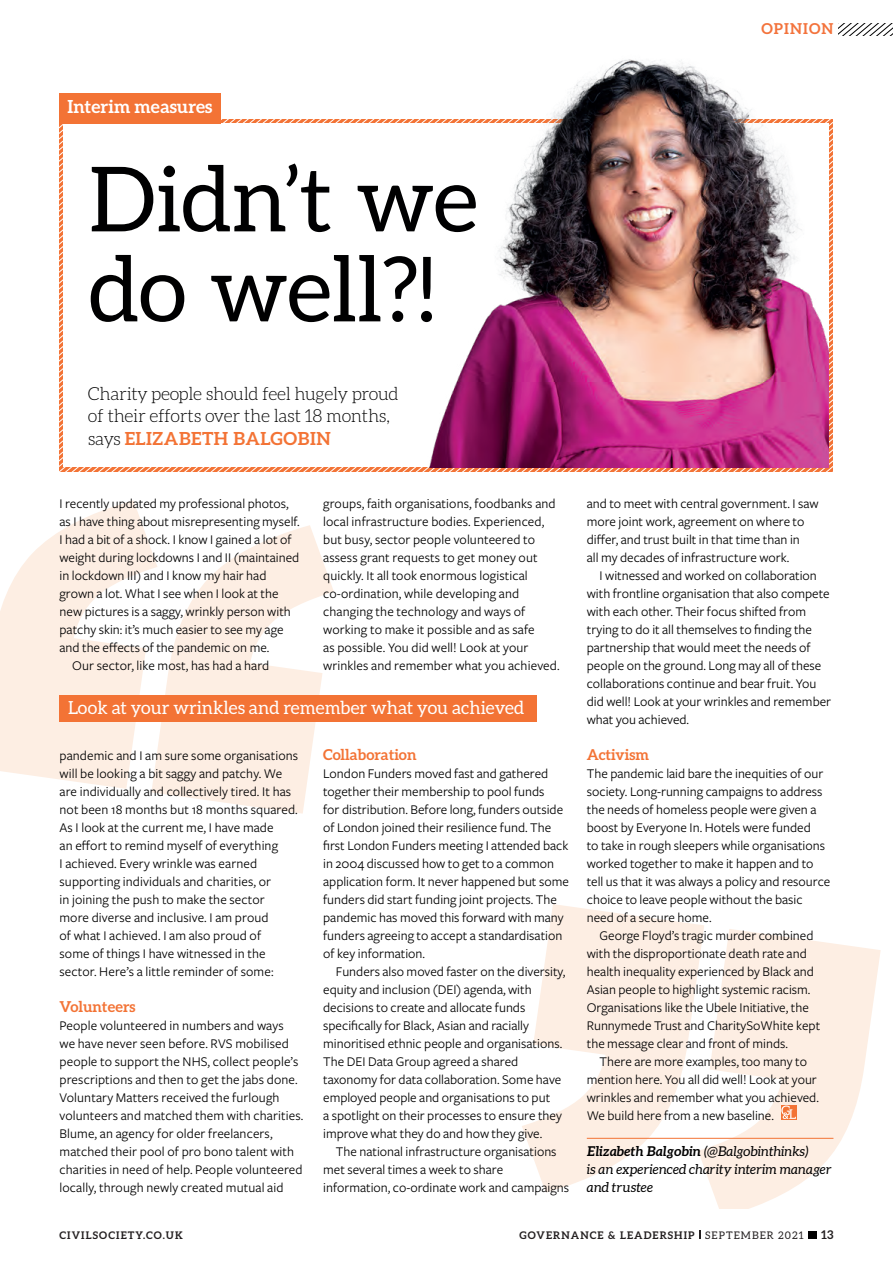
<style>
.page{position:relative;width:893px;height:1263px;background:#fff}
.page>*{position:absolute;margin:0;border:0;box-sizing:border-box;transform-origin:0 0}
.t1{font:90px/90px "Aleo";letter-spacing:-.01em;color:#000001}
.t2{font:300 18px/22.5px "Aleo";letter-spacing:-.02em;color:#000001}
.t3{font:18px "Aleo";color:#fff}
.t4{font:700 18px "Aleo";color:#fff}
.t5{font:700 15px "Aleo";color:#f37335}
.t6{font:700 15px "Aleo";letter-spacing:.07em;color:#f3733c}
.t7{font:13.8px/18px "Freight Sans";color:#000001}
.t8{font:italic 13.5px/18px "Aleo";color:#000001}
.t9{font:700 12px "Aleo";color:#231f20}
.t10{font:700 12px "Aleo";color:#000001}
.t11{font:700 10.5px "Aleo";letter-spacing:.1em;color:#231f20}
.t12{font:700 10.5px "Aleo";letter-spacing:.1em;color:#000001}
.s1{font-weight:700;color:#f37335}
.s2{font-weight:700}
.s3{font-weight:400}
</style>
<div class="page">
<svg style="left:839px;top:24px;width:54px;height:12px"></svg>
<svg style="left:699px;top:1230px;width:2px;height:9px"></svg>
<div style="left:808px;top:1231px;width:8px;height:8px;background:#000001"></div>
<svg style="left:0;top:500px;width:151px;height:289px;fill:#fdeee3"></svg>
<svg style="left:151px;top:525px;width:183px;height:289px;fill:#fdeee3"></svg>
<svg style="left:59px;top:119px;width:770px;height:353px;background:#f0916d"></svg>
<div style="left:64px;top:123px;width:765px;height:344px;background:#fff"></div>
<svg style="left:704px;top:929px;width:177px;height:280px;fill:#fdeee3"></svg>
<svg style="left:522px;top:904px;width:182px;height:288px;fill:#fdeee3"></svg>
<hr style="left:587px;top:1138px;width:246px;height:1px;background:#f37335">
<div style="left:781px;top:1105px;width:15px;height:15px;background:#f37335"></div>
<svg style="left:781px;top:1105px;width:15px;height:14px"></svg>
<div style="left:59px;top:93px;width:162px;height:30px;background:#f37335"></div>
<div style="left:60px;top:695px;width:477px;height:27px;background:#f37335"></div>
<img style="left:381px;top:59px;width:448px;height:408px">
<p class="t6" style="left:761px;top:20px;width:74px">OPINION</p>
<h2 class="t4" style="left:68px;top:97px;width:146px">Interim measures</h2>
<h1 class="t1" style="left:89px;top:153px;width:391px">Didn’t we do well?!</h1>
<h2 class="t2" style="left:88px;top:382px;width:312px">Charity people should feel hugely proud of their efforts over the last 18 months, says <span class="s1">ELIZABETH BALGOBIN</span></h2>
<p class="t7" style="left:60px;top:494px;width:231px">I recently updated my professional photos,</p>
<p class="t7" style="left:60px;top:512px;width:242px">as I have thing about misrepresenting myself.</p>
<p class="t7" style="left:60px;top:530px;width:233px">I had a bit of a shock. I know I gained a lot of</p>
<p class="t7" style="left:60px;top:548px;width:241px">weight during lockdowns I and II (maintained</p>
<p class="t7" style="left:60px;top:566px;width:208px">in lockdown III) and I know my hair had</p>
<p class="t7" style="left:60px;top:584px;width:221px">grown a lot. What I see when I look at the</p>
<p class="t7" style="left:60px;top:602px;width:233px">new pictures is a saggy, wrinkly person with</p>
<p class="t7" style="left:60px;top:620px;width:226px">patchy skin: it’s much easier to see my age</p>
<p class="t7" style="left:60px;top:638px;width:211px">and the effects of the pandemic on me.</p>
<p class="t7" style="left:72px;top:656px;width:199px">Our sector, like most, has had a hard</p>
<p class="t7" style="left:323px;top:494px;width:238px">groups, faith organisations, foodbanks and local infrastructure bodies. Experienced, but busy, sector people volunteered to assess grant requests to get money out quickly. It all took enormous logistical co-ordination, while developing and changing the technology and ways of working to make it possible and as safe<br>as possible. You did well! Look at your wrinkles and remember what you achieved.</p>
<h2 class="t3" style="left:68px;top:698px;width:458px">Look at your wrinkles and remember what you achieved</h2>
<p class="t7" style="left:60px;top:746px;width:240px">pandemic and I am sure some organisations will be looking a bit saggy and patchy. We are individually and collectively tired. It has not been 18 months but 18 months squared.<br>As I look at the current me, I have made<br>an effort to remind myself of everything<br>I achieved. Every wrinkle was earned supporting individuals and charities, or<br>in joining the push to make the sector<br>more diverse and inclusive. I am proud<br>of what I achieved. I am also proud of<br>some of things I have witnessed in the sector. Here’s a little reminder of some:</p>
<p class="t5" style="left:60px;top:997px;width:78px">Volunteers</p>
<p class="t7" style="left:60px;top:1016px;width:245px">People volunteered in numbers and ways<br>we have never seen before. RVS mobilised people to support the NHS, collect people’s prescriptions and then to get the jabs done.<br>Voluntary Matters received the furlough volunteers and matched them with charities.<br>Blume, an agency for older freelancers, matched their pool of pro bono talent with charities in need of help. People volunteered locally, through newly created mutual aid</p>
<p class="t5" style="left:323px;top:745px;width:95px">Collaboration</p>
<p class="t7" style="left:323px;top:764px;width:247px">London Funders moved fast and gathered together their membership to pool funds<br>for distribution. Before long, funders outside of London joined their resilience fund. The first London Funders meeting I attended back in 2004 discussed how to get to a common application form. It never happened but some funders did start funding joint projects. The pandemic has moved this forward with many funders agreeing to accept a standardisation of key information.</p>
<p class="t7" style="left:323px;top:962px;width:244px;text-indent:13px">Funders also moved faster on the diversity, equity and inclusion (DEI) agenda, with decisions to create and allocate funds specifically for Black, Asian and racially minoritised ethnic people and organisations.<br>The DEI Data Group agreed a shared taxonomy for data collaboration. Some have employed people and organisations to put<br>a spotlight on their processes to ensure they improve what they do and how they give.</p>
<p class="t7" style="left:323px;top:1142px;width:248px;text-indent:13px">The national infrastructure organisations met several times a week to share information, co-ordinate work and campaigns</p>
<p class="t7" style="left:587px;top:494px;width:233px">and to meet with central government. I saw more joint work, agreement on where to differ, and trust built in that time than in<br>all my decades of infrastructure work.</p>
<p class="t7" style="left:587px;top:566px;width:246px;text-indent:13px">I witnessed and worked on collaboration with frontline organisation that also compete with each other. Their focus shifted from trying to do it all themselves to finding the partnership that would meet the needs of people on the ground. Long may all of these collaborations continue and bear fruit. You did well! Look at your wrinkles and remember what you achieved.</p>
<p class="t5" style="left:587px;top:745px;width:64px">Activism</p>
<p class="t7" style="left:587px;top:764px;width:245px">The pandemic laid bare the inequities of our society. Long-running campaigns to address the needs of homeless people were given a boost by Everyone In. Hotels were funded<br>to take in rough sleepers while organisations worked together to make it happen and to tell us that it was always a policy and resource choice to leave people without the basic need of a secure home.</p>
<p class="t7" style="left:587px;top:926px;width:235px;text-indent:13px">George Floyd’s tragic murder combined with the disproportionate death rate and health inequality experienced by Black and Asian people to highlight systemic racism.<br>Organisations like the Ubele Initiative, the Runnymede Trust and CharitySoWhite kept the message clear and front of minds.</p>
<p class="t7" style="left:587px;top:1052px;width:234px;text-indent:13px">There are more examples, too many to mention here. You all did well! Look at your wrinkles and remember what you achieved.<br>We build here from a new baseline.</p>
<p class="t8" style="left:587px;top:1142px;width:246px"><span class="s2">Elizabeth Balgobin</span> (@Balgobinthinks)<br>is an experienced charity interim manager and trustee</p>
<p class="t10" style="left:60px;top:1228px;width:16px">30</p>
<p class="t12" style="left:709px;top:1229px;width:125px">CIVILSOCIETY.CO.UK</p>
<p class="t11" style="left:60px;top:1229px;width:125px">CIVILSOCIETY.CO.UK</p>
<p class="t11" style="left:519px;top:1229px;width:286px">GOVERNANCE &amp; LEADERSHIP <span class="s3">SEPTEMBER 2021</span></p>
<p class="t9" style="left:821px;top:1228px;width:14px">13</p>
</div>
